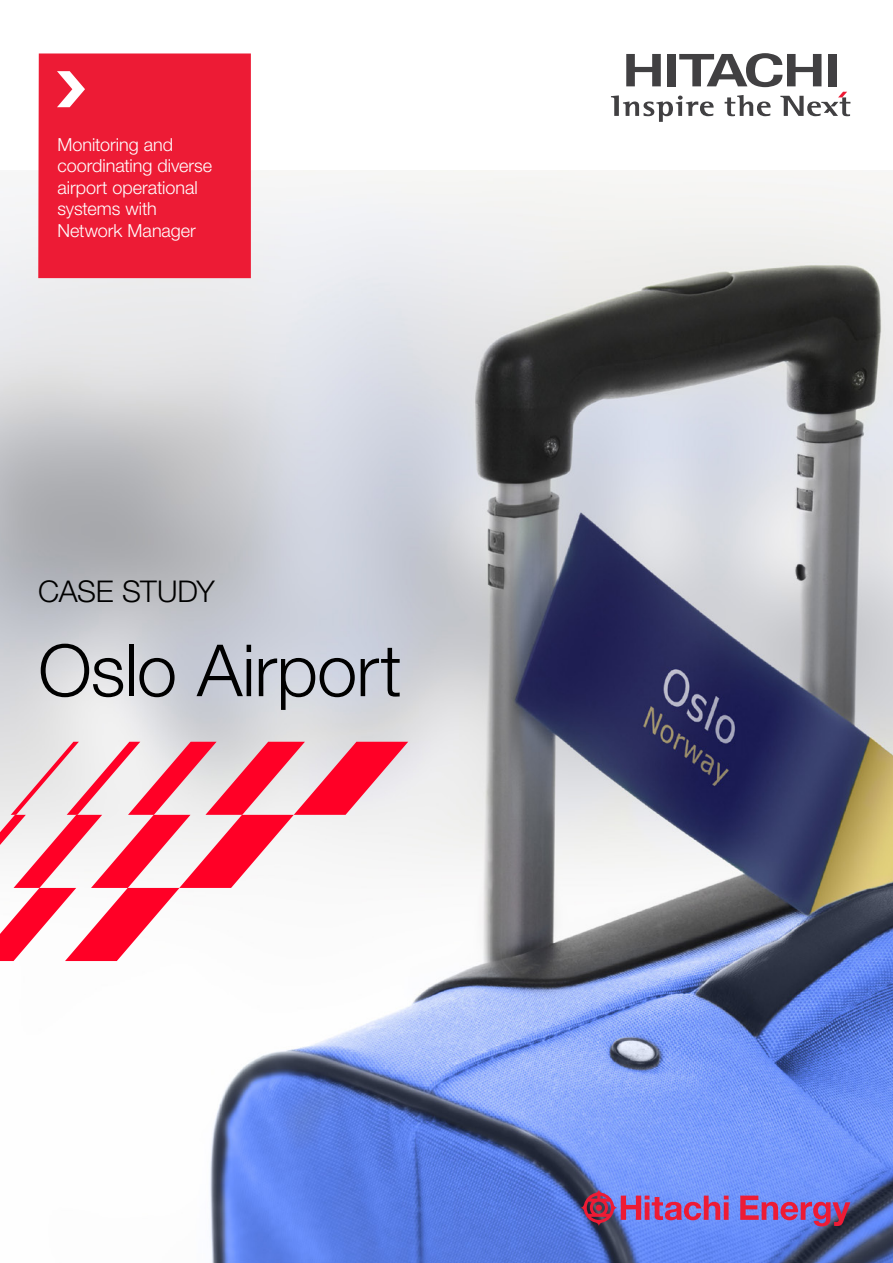
<style>
.page{position:relative;width:893px;height:1263px;background:#fff}
.page>*{position:absolute;margin:0;border:0;box-sizing:border-box;transform-origin:0 0}
.Headline_L_48pt_57_6{font:300 72px "Helvetica Neue LT Pro";letter-spacing:-.01em;color:#000}
.Subheadline_20pt_24p{font:300 30px "Helvetica Neue LT Pro";letter-spacing:-.01em;color:#000}
.Copytext_8_5_10_2pt{font:300 18px/21.6px "Helvetica Neue LT Pro";color:#fff}
</style>
<div class="page">
<img style="left:0;top:170px;width:893px;height:1093px">
<div style="left:38px;top:53px;width:213px;height:225px;background:#ed1b35"></div>
<svg style="left:57px;top:71px;width:28px;height:36px"></svg>
<svg style="left:0;top:742px;width:408px;height:219px"></svg>
<svg style="left:611px;top:53px;width:239px;height:69px"></svg>
<svg style="left:580px;top:1189px;width:270px;height:37px;background:#8f67b1"></svg>
<p class="Copytext_8_5_10_2pt" style="left:57px;top:133px;width:156px">Monitoring and coordinating diverse airport operational systems with<br>Network Manager</p>
<p class="Subheadline_20pt_24p" style="left:38px;top:573px;width:178px">CASE STUDY</p>
<p class="Headline_L_48pt_57_6" style="left:38px;top:626px;width:365px">Oslo Airport</p>
</div>
